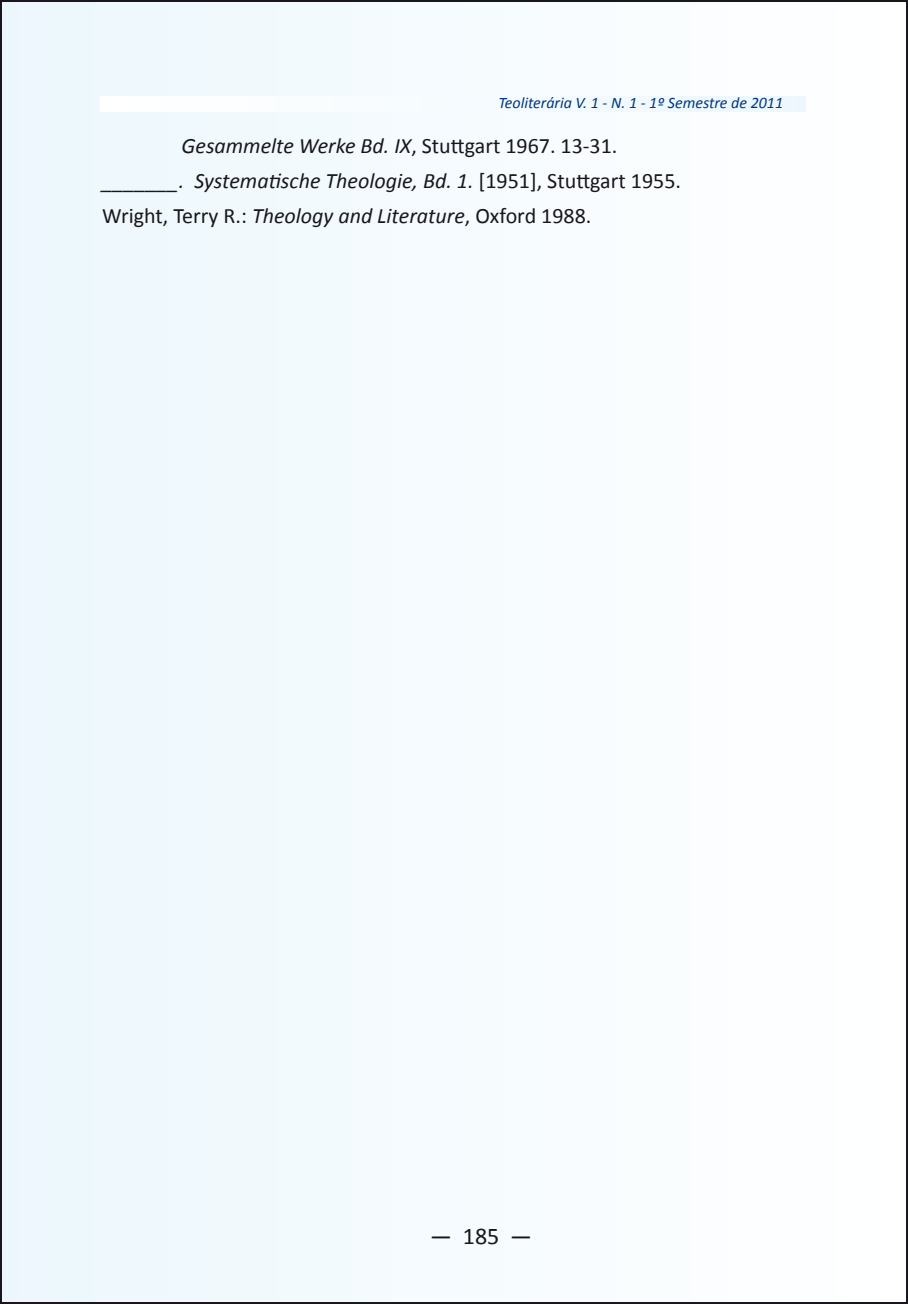
<style>
.page{position:relative;width:908px;height:1304px;background:#fff}
.page>*{position:absolute;margin:0;border:0;box-sizing:border-box;transform-origin:0 0}
.t1{font:24px "Calibri";color:#1a171c}
.t2{font:italic 22px/35.4px "Calibri";color:#1a171c}
.t3{font:italic 16px "Calibri";color:#003882}
.s1{font-style:normal}
</style>
<div class="page">
<div style="left:1px;top:1px;width:905px;height:1302px;background:#f5fbfe"></div>
<p class="t3" style="left:498px;top:93px;width:286px">Teoliterária V. 1 - N. 1 - 1º Semestre de 2011</p>
<p class="t2" style="left:102px;top:127px;width:580px;text-indent:79px">Gesammelte Werke Bd. IX<span class="s1">, Stuttgart 1967. 13-31. </span>_______. Systematische Theologie, Bd. 1. <span class="s1">[1951], Stuttgart 1955.<br>Wright, Terry R.:</span> Theology and Literature<span class="s1">, Oxford 1988.</span></p>
<p class="t1" style="left:430px;top:1221px;width:103px">— 185 —</p>
</div>
